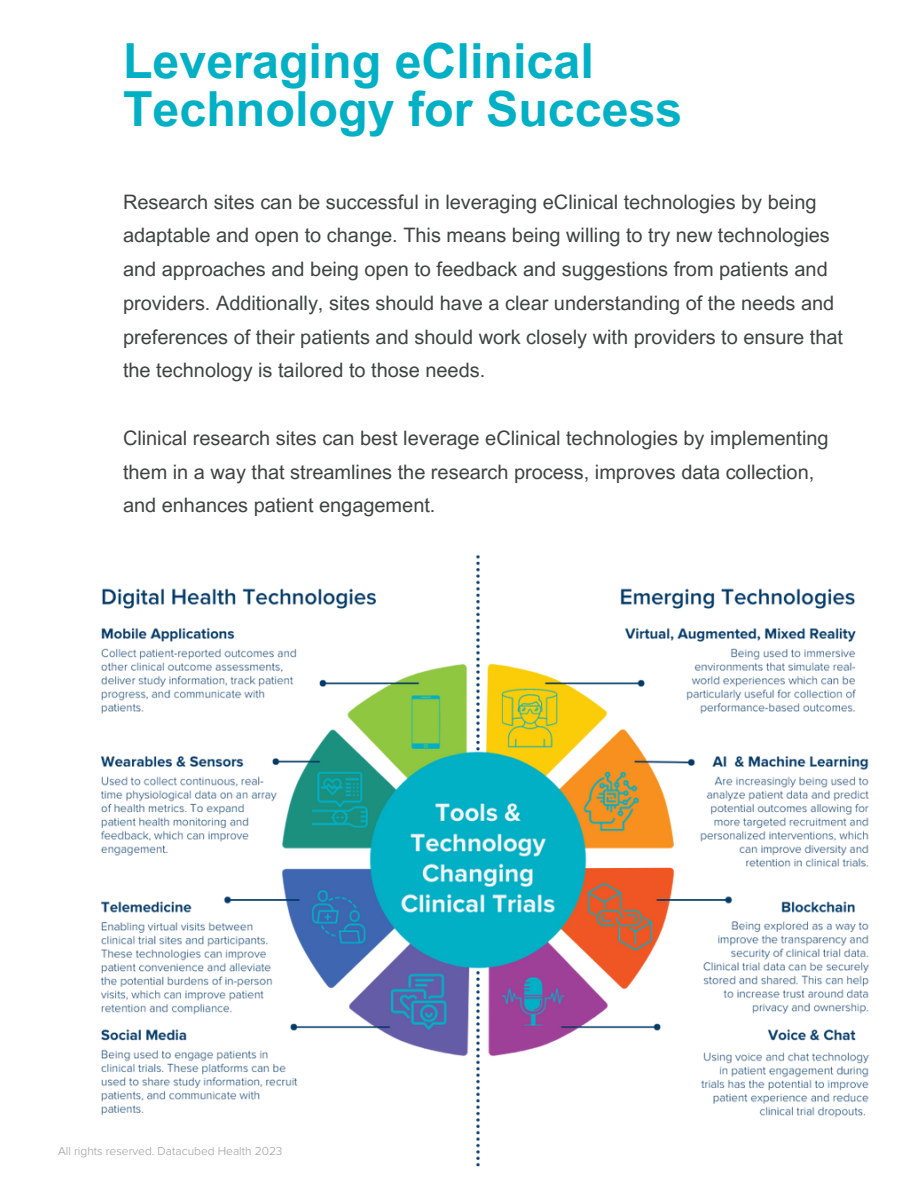
<style>
.page{position:relative;width:918px;height:1188px;background:#fff}
.page>*{position:absolute;margin:0;border:0;box-sizing:border-box;transform-origin:0 0}
.t1{font:700 48.45px/47.2px "Arial MT Pro";color:#01b0c5}
.t2{font:19.95px/33.8px "Arial MT Pro";color:#3f4440}
.t3{font:300 12px "Proxima Nova";color:#9b9b9b}
</style>
<div class="page">
<img style="left:101px;top:554px;width:768px;height:613px">
<h1 class="t1" style="left:123px;top:44px;width:561px">Leveraging eClinical<br>Technology for Success</h1>
<p class="t2" style="left:123px;top:187px;width:722px">Research sites can be successful in leveraging eClinical technologies by being adaptable and open to change. This means being willing to try new technologies and approaches and being open to feedback and suggestions from patients and providers. Additionally, sites should have a clear understanding of the needs and preferences of their patients and should work closely with providers to ensure that the technology is tailored to those needs.</p>
<p class="t2" style="left:123px;top:423px;width:707px">Clinical research sites can best leverage eClinical technologies by implementing them in a way that streamlines the research process, improves data collection, and enhances patient engagement.</p>
<p class="t3" style="left:58px;top:1143px;width:226px">All rights reserved. Datacubed Health 2023</p>
</div>
